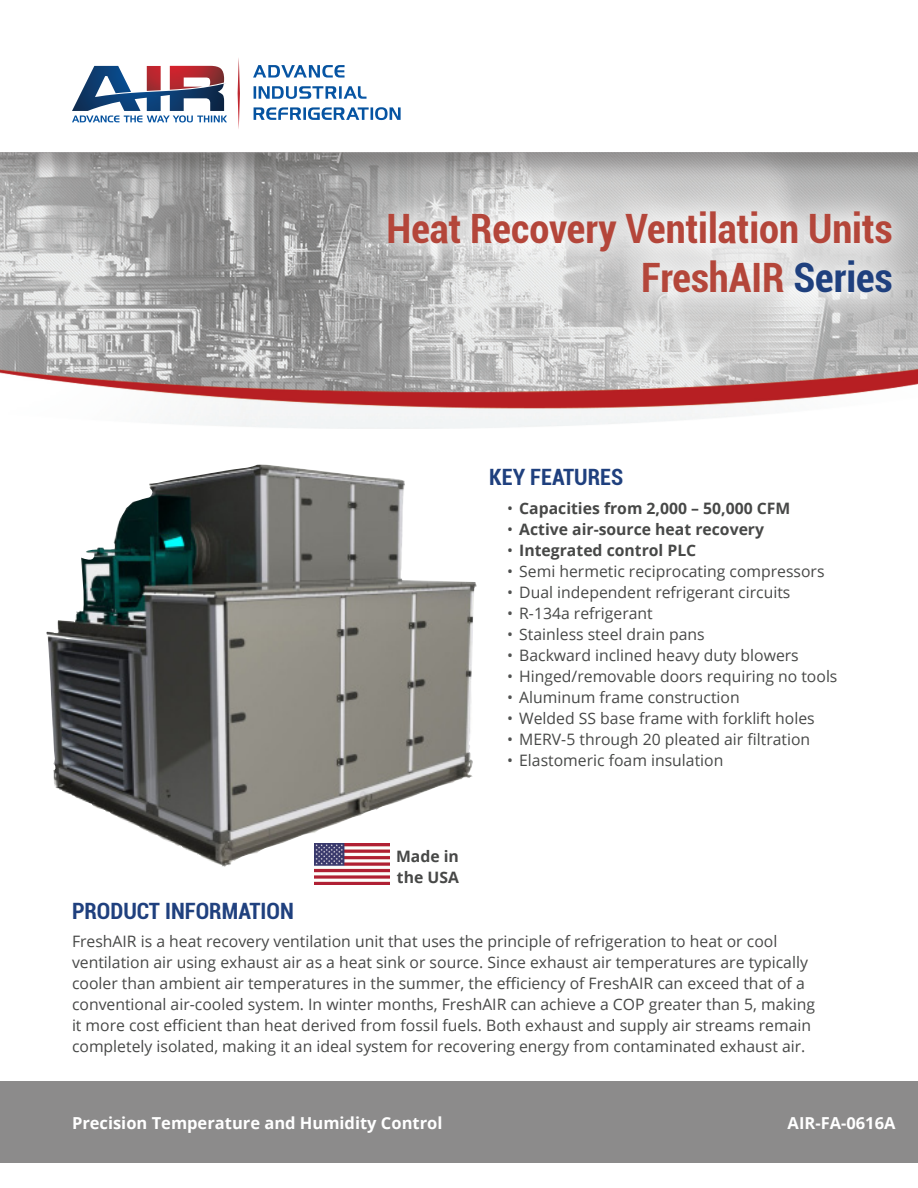
<style>
.page{position:relative;width:918px;height:1188px;background:#fff}
.page>*{position:absolute;margin:0;border:0;box-sizing:border-box;transform-origin:0 0}
.t1{font:700 condensed 40.5px/48.6px "Roboto";color:#b4463a;text-align:right}
.Sub-Titles-UPPERCASE{font:700 condensed 22.5px "Roboto";color:#1f407e}
.t2{font:700 16.5px "Open Sans";color:#fff}
.t3{font:15.75px/21px "Open Sans";color:#474847}
.Basic-Paragraph-Righ{font:700 15.75px/21px "Open Sans";color:#474847}
.s1{color:#1f407e}
.s2{font-weight:400}
</style>
<div class="page">
<img style="left:0;top:152px;width:918px;height:275px">
<svg style="left:253px;top:65px;width:92px;height:13px"></svg>
<svg style="left:254px;top:86px;width:113px;height:13px"></svg>
<svg style="left:290px;top:107px;width:111px;height:13px"></svg>
<svg style="left:238px;top:58px;width:2px;height:71px"></svg>
<svg style="left:72px;top:66px;width:155px;height:57px"></svg>
<svg style="left:355px;top:180px;width:563px;height:145px;background:#d2d2d2"></svg>
<div style="left:0;top:1081px;width:918px;height:82px;background:#8c8b8b"></div>
<div style="left:0;top:415px;width:525px;height:500px;background:#fff"></div>
<img style="left:46px;top:465px;width:431px;height:402px">
<img style="left:315px;top:843px;width:75px;height:41px">
<h1 class="t1" style="left:386px;top:203px;width:508px">Heat Recovery Ventilation Units<br>FreshAIR <span class="s1">Series</span></h1>
<p class="Sub-Titles-UPPERCASE" style="left:72px;top:895px;width:223px">PRODUCT INFORMATION</p>
<p class="Sub-Titles-UPPERCASE" style="left:489px;top:462px;width:136px">KEY FEATURES</p>
<p class="Basic-Paragraph-Righ" style="left:507px;top:497px;width:285px"><span class="s2">•</span> Capacities from 2,000 – 50,000 CFM</p>
<p class="Basic-Paragraph-Righ" style="left:507px;top:518px;width:258px"><span class="s2">•</span> Active air-source heat recovery</p>
<p class="Basic-Paragraph-Righ" style="left:507px;top:539px;width:191px"><span class="s2">•</span> Integrated control PLC</p>
<p class="t3" style="left:507px;top:560px;width:319px">• Semi hermetic reciprocating compressors</p>
<p class="t3" style="left:507px;top:581px;width:285px">• Dual independent refrigerant circuits</p>
<p class="t3" style="left:507px;top:602px;width:147px">• R-134a refrigerant</p>
<p class="t3" style="left:507px;top:623px;width:199px">• Stainless steel drain pans</p>
<p class="t3" style="left:507px;top:644px;width:293px">• Backward inclined heavy duty blowers</p>
<p class="t3" style="left:507px;top:665px;width:332px">• Hinged/removable doors requiring no tools</p>
<p class="t3" style="left:507px;top:686px;width:234px">• Aluminum frame construction</p>
<p class="t3" style="left:507px;top:707px;width:309px">• Welded SS base frame with forklift holes</p>
<p class="t3" style="left:507px;top:728px;width:305px">• MERV-5 through 20 pleated air filtration</p>
<p class="t3" style="left:507px;top:749px;width:218px">• Elastomeric foam insulation</p>
<p class="Basic-Paragraph-Righ" style="left:396px;top:846px;width:64px">Made in the USA</p>
<p class="t3" style="left:72px;top:930px;width:745px">FreshAIR is a heat recovery ventilation unit that uses the principle of refrigeration to heat or cool ventilation air using exhaust air as a heat sink or source. Since exhaust air temperatures are typically cooler than ambient air temperatures in the summer, the efficiency of FreshAIR can exceed that of a conventional air-cooled system. In winter months, FreshAIR can achieve a COP greater than 5, making it more cost efficient than heat derived from fossil fuels. Both exhaust and supply air streams remain completely isolated, making it an ideal system for recovering energy from contaminated exhaust air.</p>
<p class="t2" style="left:72px;top:1112px;width:372px">Precision Temperature and Humidity Control</p>
<p class="t2" style="left:788px;top:1112px;width:109px">AIR-FA-0616A</p>
</div>
